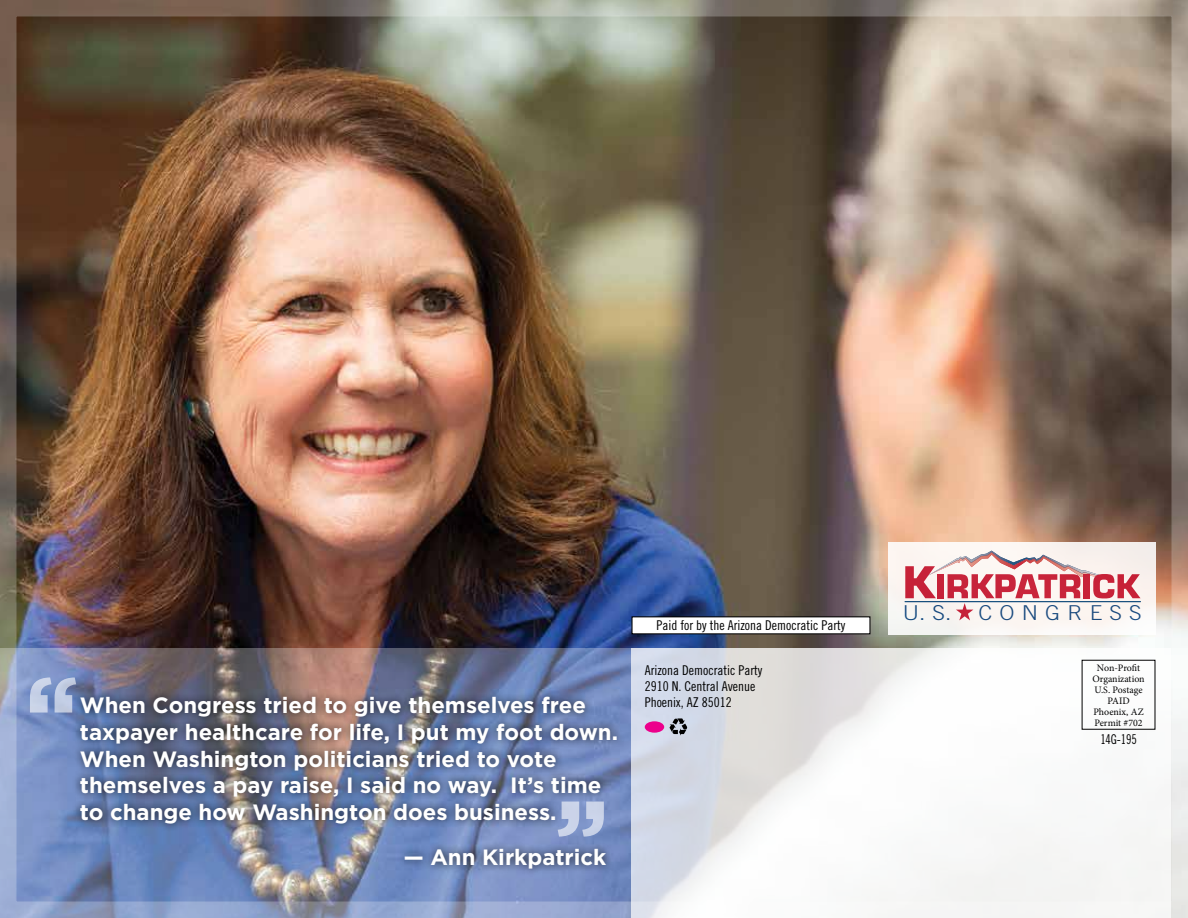
<style>
.page{position:relative;width:1188px;height:918px;background:#fff}
.page>*{position:absolute;margin:0;border:0;box-sizing:border-box;transform-origin:0 0}
.t1{font:700 22.2px/26.5px "Gotham";color:#fff}
.t2{font:300 20.55px "Trade Gothic";letter-spacing:.32em;color:#003e7e;scale:1.1 1}
.t3{font:13.5px/16.2px "Trade Gothic Cond Eighteen";color:#000}
.t4{font:13.5px "Trade Gothic Cond Eighteen";color:#000;scale:.9 1}
.t5{font:9.9px/10.9px "Minion Pro";color:#000;text-align:center}
</style>
<div class="page">
<img style="left:0;top:0;width:1188px;height:918px">
<div style="left:72px;top:689px;width:553px;height:188px;background:#000;opacity:.75"></div>
<svg style="left:30px;top:677px;width:46px;height:36px;background:#a5b5d6"></svg>
<svg style="left:558px;top:802px;width:46px;height:35px;background:#adbbdc"></svg>
<div style="left:632px;top:617px;width:238px;height:17px;background:#fff"></div>
<div style="left:632px;top:616px;width:238px;height:18px;border:1px solid #000"></div>
<div style="left:888px;top:542px;width:267px;height:92px;background:#fbf5f2"></div>
<svg style="left:905px;top:551px;width:236px;height:69px"></svg>
<hr style="left:905px;top:601px;width:236px;height:1px;background:#00467e">
<p class="t3" style="left:657px;top:617px;width:190px">Paid for by the Arizona Democratic Party</p>
<p class="t3" style="left:645px;top:662px;width:119px">Arizona Democratic Party<br>2910 N. Central Avenue</p>
<p class="t1" style="left:80px;top:692px;width:508px">When Congress tried to give themselves free</p>
<p class="t3" style="left:645px;top:694px;width:88px">Phoenix, AZ 85012</p>
<p class="t1" style="left:80px;top:718px;width:540px">taxpayer healthcare for life, I put my foot down.<br>When Washington politicians tried to vote themselves a pay raise, I said no way. It’s time to change how Washington does business.</p>
<p class="t1" style="left:404px;top:843px;width:204px">— Ann Kirkpatrick</p>
<p class="t2" style="left:903px;top:600px;width:46px">U. S.</p>
<p class="t2" style="left:978px;top:600px;width:150px">CONGRESS</p>
<p class="t5" style="left:1092px;top:663px;width:54px">Non-Profit<br>Organization<br>U.S. Postage<br>PAID<br>Phoenix, AZ<br>Permit #702</p>
<p class="t4" style="left:1100px;top:731px;width:42px">14G-195</p>
</div>
